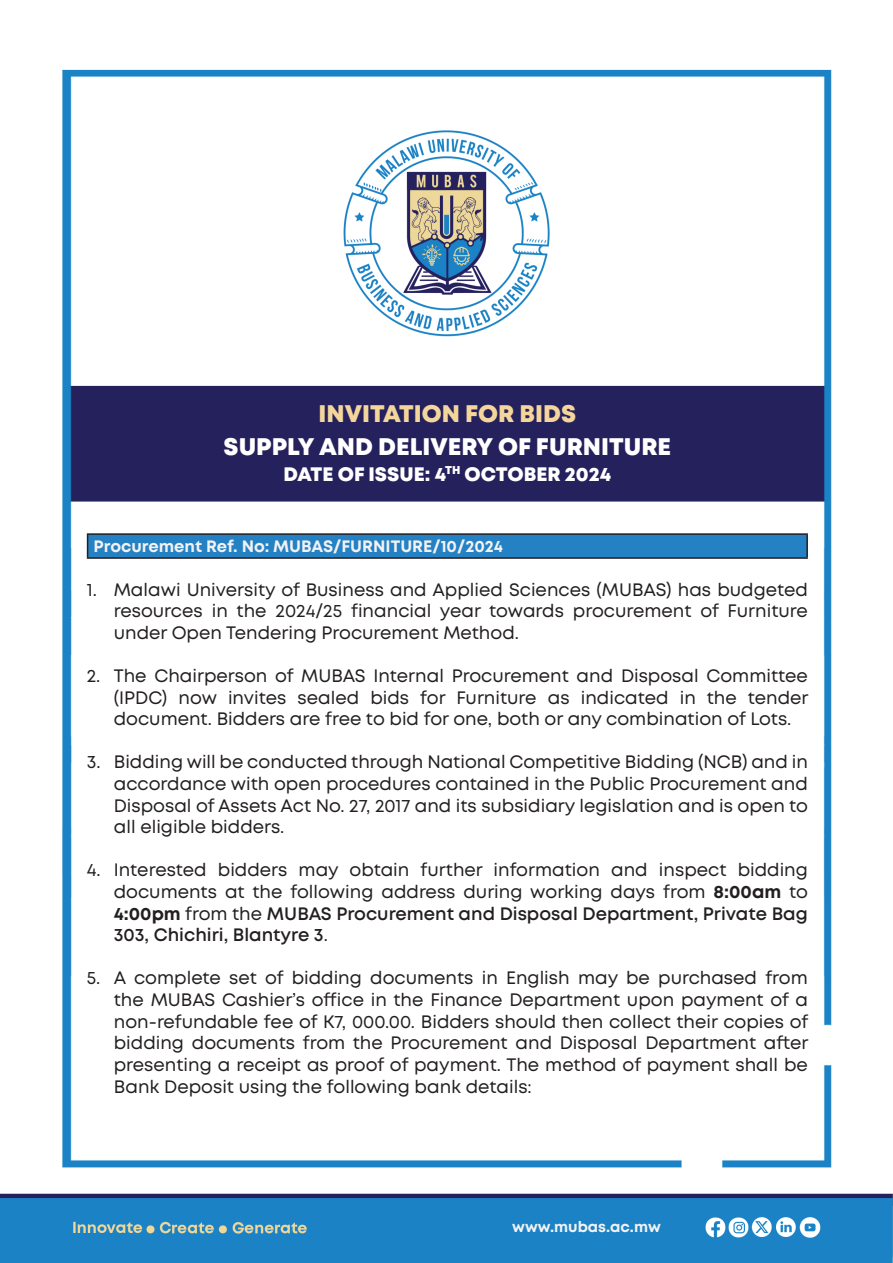
<style>
.page{position:relative;width:893px;height:1263px;background:#fff}
.page>*{position:absolute;margin:0;border:0;box-sizing:border-box;transform-origin:0 0}
.t1{font:800 24px "Mont";color:#fff}
.t2{font:800 24px "Mont";color:#f4d69d}
.t3{font:800 19.5px "Mont";color:#fff}
.t4{font:18px/21.6px "Mont";color:#231f20;text-align:justify}
.t5{font:700 16.5px "Mont";color:#f2f2f4}
.t6{font:700 15px "Mont";color:#f2f2f4}
.s1{font-weight:700}
.s2{font-weight:600}
</style>
<div class="page">
<img style="left:0;top:69px;width:893px;height:1194px">
<div style="left:88px;top:534px;width:719px;height:24px;background:#2381c4"></div>
<hr style="left:87px;top:533px;width:721px;height:2px;background:#231f20">
<svg style="left:87px;top:535px;width:1px;height:22px"></svg>
<hr style="left:806px;top:535px;width:2px;height:22px;background:#231f20">
<hr style="left:87px;top:557px;width:721px;height:2px;background:#231f20">
<p class="t2" style="left:319px;top:398px;width:259px">INVITATION FOR BIDS</p>
<p class="t1" style="left:224px;top:431px;width:449px">SUPPLY AND DELIVERY OF FURNITURE</p>
<p class="t3" style="left:284px;top:461px;width:329px">DATE OF ISSUE: 4<sup>TH</sup> OCTOBER 2024</p>
<p class="t5" style="left:94px;top:535px;width:411px">Procurement Ref. No: MUBAS/FURNITURE/10/2024</p>
<p class="t4" style="left:114px;top:579px;width:696px;text-indent:-27px">1. Malawi University of Business and Applied Sciences (MUBAS) has budgeted resources in the 2024/25 financial year towards procurement of Furniture under Open Tendering Procurement Method.</p>
<p class="t4" style="left:114px;top:665px;width:696px;text-indent:-27px">2. The Chairperson of MUBAS Internal Procurement and Disposal Committee (IPDC) now invites sealed bids for Furniture as indicated in the tender document. Bidders are free to bid for one, both or any combination of Lots.</p>
<p class="t4" style="left:114px;top:751px;width:696px;text-indent:-27px">3. Bidding will be conducted through National Competitive Bidding (NCB) and in accordance with open procedures contained in the Public Procurement and Disposal of Assets Act No. 27, 2017 and its subsidiary legislation and is open to all eligible bidders.</p>
<p class="t4" style="left:114px;top:859px;width:696px;text-indent:-27px">4. Interested bidders may obtain further information and inspect bidding documents at the following address during working days from <span class="s1">8:00am</span> to <span class="s1">4:00pm</span> from the <span class="s2">MUBAS Procurement and Disposal Department, Private Bag 303, Chichiri, Blantyre 3</span>.</p>
<p class="t4" style="left:114px;top:967px;width:696px;text-indent:-27px">5. A complete set of bidding documents in English may be purchased from the MUBAS Cashier’s office in the Finance Department upon payment of a non-refundable fee of K7, 000.00. Bidders should then collect their copies of bidding documents from the Procurement and Disposal Department after presenting a receipt as proof of payment. The method of payment shall be Bank Deposit using the following bank details:</p>
<p class="t6" style="left:512px;top:1216px;width:150px">www.mubas.ac.mw</p>
</div>
